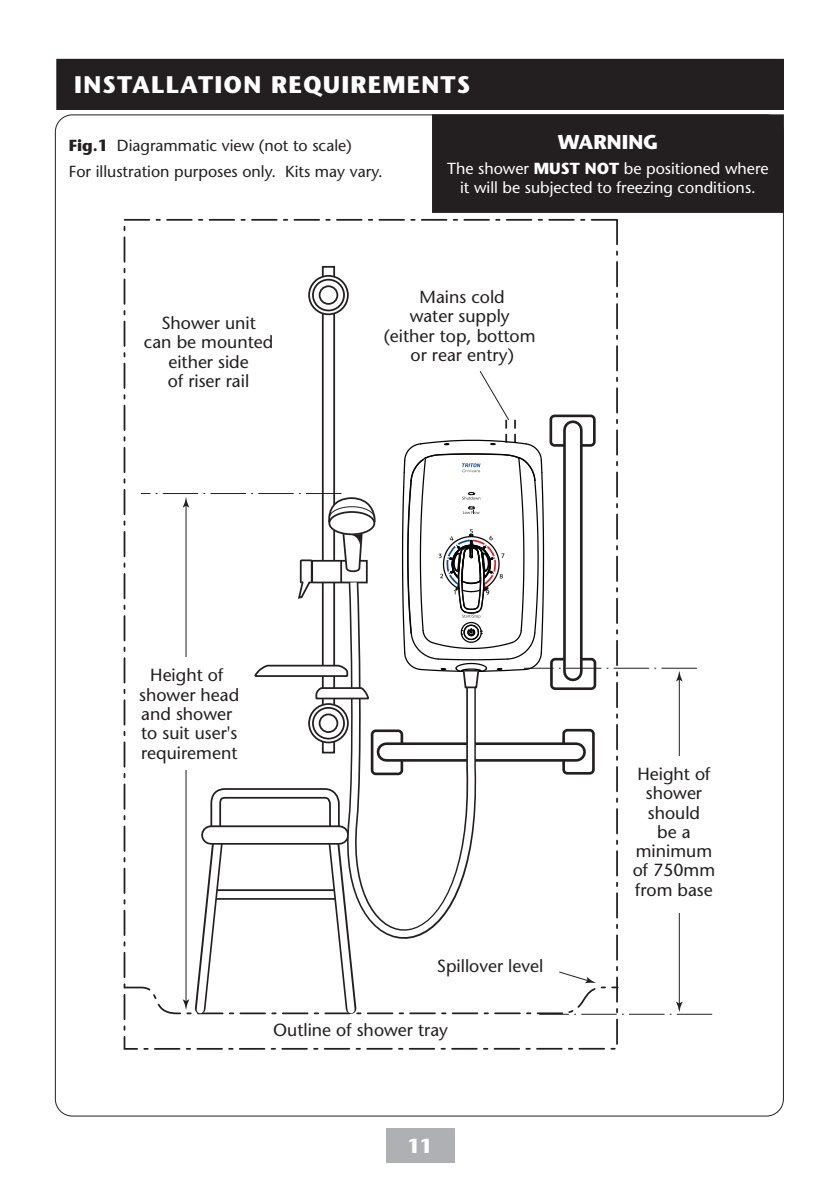
<style>
.page{position:relative;width:840px;height:1191px;background:#fff}
.page>*{position:absolute;margin:0;border:0;box-sizing:border-box;transform-origin:0 0}
.t1{font:700 24px "Stone Sans Std";letter-spacing:.05em;color:#fff}
.t2{font:700 20px "Stone Sans Std";color:#fff}
.t3{font:500 17.6px/19.2px "Stone Sans Std";color:#231f20;text-align:center}
.t4{font:500 16px "Stone Sans Std";color:#231f20}
.t5{font:500 16px/19px "Stone Sans Std";color:#fff;text-align:center}
.s1{font-weight:700}
</style>
<div class="page">
<div style="left:386px;top:1128px;width:68px;height:34px;background:#afb0b4"></div>
<div style="left:57px;top:59px;width:726px;height:50px;background:#231f20"></div>
<div style="left:56px;top:59px;width:727px;height:51px;border:1px solid #231f20"></div>
<div style="left:322px;top:266px;width:13px;height:487px;border:2px solid #231f20"></div>
<svg style="left:254px;top:664px;width:74px;height:14px"></svg>
<div style="left:329px;top:512px;width:45px;height:22px;background:#fff;border-radius:50%"></div>
<div style="left:328px;top:511px;width:47px;height:24px;border:2px solid #231f20;border-radius:50%"></div>
<div style="left:562px;top:729px;width:32px;height:45px;border:5px solid #231f20;border-radius:2px"></div>
<div style="left:564px;top:731px;width:27px;height:41px;background:#fff;border-radius:2px"></div>
<svg style="left:480px;top:742px;width:96px;height:19px"></svg>
<div style="left:386px;top:745px;width:190px;height:14px;background:#fff"></div>
<hr style="left:678px;top:678px;width:1px;height:326px;background:#231f20">
<hr style="left:185px;top:505px;width:1px;height:497px;background:#231f20">
<svg style="left:141px;top:493px;width:235px;height:31px"></svg>
<div style="left:666px;top:755px;width:21px;height:157px;background:#fff"></div>
<svg style="left:123px;top:783px;width:588px;height:237px"></svg>
<div style="left:173px;top:657px;width:24px;height:112px;background:#fff"></div>
<svg style="left:309px;top:276px;width:38px;height:38px"></svg>
<div style="left:308px;top:275px;width:40px;height:40px;border:2px solid #231f20;border-radius:50%"></div>
<svg style="left:313px;top:280px;width:31px;height:30px"></svg>
<div style="left:312px;top:279px;width:33px;height:32px;border:2px solid #231f20;border-radius:50%"></div>
<svg style="left:309px;top:704px;width:38px;height:38px"></svg>
<div style="left:308px;top:703px;width:40px;height:40px;border:2px solid #231f20;border-radius:50%"></div>
<svg style="left:313px;top:708px;width:31px;height:30px"></svg>
<div style="left:312px;top:707px;width:33px;height:32px;border:2px solid #231f20;border-radius:50%"></div>
<svg style="left:319px;top:714px;width:18px;height:18px"></svg>
<div style="left:318px;top:713px;width:20px;height:20px;border:2px solid #231f20;border-radius:50%"></div>
<div style="left:319px;top:286px;width:18px;height:18px;background:#fff;border-radius:50%"></div>
<div style="left:318px;top:285px;width:20px;height:20px;border:2px solid #231f20;border-radius:50%"></div>
<svg style="left:298px;top:532px;width:70px;height:68px"></svg>
<svg style="left:328px;top:572px;width:152px;height:415px"></svg>
<svg style="left:331px;top:576px;width:147px;height:410px"></svg>
<svg style="left:401px;top:370px;width:295px;height:340px"></svg>
<svg style="left:315px;top:686px;width:54px;height:14px"></svg>
<div style="left:433px;top:115px;width:349px;height:97px;background:#231f20"></div>
<div style="left:432px;top:114px;width:351px;height:99px;border:2px solid #231f20"></div>
<p class="t1" style="left:74px;top:70px;width:397px">INSTALLATION REQUIREMENTS</p>
<p class="t4" style="left:69px;top:136px;width:284px"><span class="s1">Fig.1</span> Diagrammatic view (not to scale)</p>
<p class="t4" style="left:69px;top:162px;width:315px">For illustration purposes only. Kits may vary.</p>
<p class="t2" style="left:557px;top:130px;width:102px">WARNING</p>
<p class="t5" style="left:447px;top:159px;width:323px">The shower <span class="s1">MUST NOT</span> be positioned where it will be subjected to freezing conditions.</p>
<p class="t3" style="left:144px;top:313px;width:131px">Shower unit<br>can be mounted either side<br>of riser rail</p>
<p class="t3" style="left:383px;top:287px;width:153px">Mains cold<br>water supply (either top, bottom or rear entry)</p>
<p class="t3" style="left:139px;top:666px;width:101px">Height of shower head and shower to suit user's requirement</p>
<p class="t3" style="left:436px;top:956px;width:108px">Spillover level</p>
<p class="t3" style="left:273px;top:1020px;width:176px">Outline of shower tray</p>
<p class="t2" style="left:407px;top:1134px;width:27px">11</p>
<p class="t3" style="left:632px;top:764px;width:84px">Height of shower should<br>be a minimum of 750mm from base</p>
</div>
